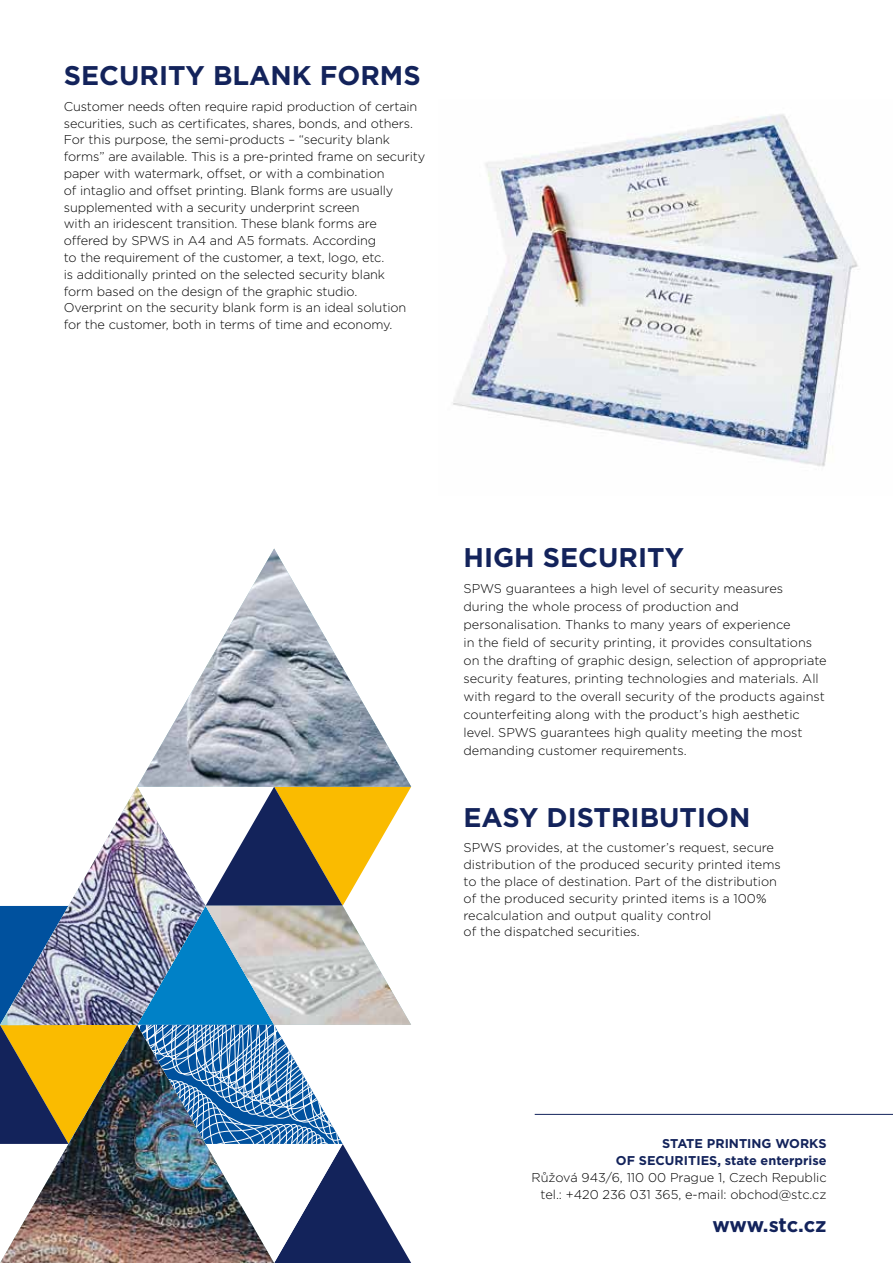
<style>
.page{position:relative;width:893px;height:1263px;background:#fff}
.page>*{position:absolute;margin:0;border:0;box-sizing:border-box;transform-origin:0 0}
.t1{font:700 27px "Gotham";color:#13235b}
.t2{font:700 20.25px "Gotham";letter-spacing:-.01em;color:#13235b}
.t3{font:300 12.75px/16.8px "Gotham";letter-spacing:-.01em;color:#000}
.t4{font:700 12.75px/16.8px "Gotham";color:#13235b;text-align:right}
</style>
<div class="page">
<hr style="left:535px;top:1114px;width:358px;height:1px;background:#13235b">
<svg style="left:0;top:549px;width:411px;height:714px"></svg>
<img style="left:206px;top:906px;width:205px;height:119px">
<img style="left:0;top:1025px;width:274px;height:238px">
<img style="left:453px;top:114px;width:405px;height:353px">
<h1 class="t1" style="left:64px;top:58px;width:358px">SECURITY BLANK FORMS</h1>
<p class="t3" style="left:64px;top:97px;width:363px">Customer needs often require rapid production of certain securities, such as certificates, shares, bonds, and others.<br>For this purpose, the semi-products – “security blank forms” are available. This is a pre-printed frame on security paper with watermark, offset, or with a combination<br>of intaglio and offset printing. Blank forms are usually supplemented with a security underprint screen<br>with an iridescent transition. These blank forms are<br>offered by SPWS in A4 and A5 formats. According<br>to the requirement of the customer, a text, logo, etc.<br>is additionally printed on the selected security blank<br>form based on the design of the graphic studio.<br>Overprint on the security blank form is an ideal solution for the customer, both in terms of time and economy.</p>
<h1 class="t1" style="left:463px;top:539px;width:222px">HIGH SECURITY</h1>
<p class="t3" style="left:463px;top:579px;width:365px;line-height:18px">SPWS guarantees a high level of security measures during the whole process of production and personalisation. Thanks to many years of experience<br>in the field of security printing, it provides consultations on the drafting of graphic design, selection of appropriate security features, printing technologies and materials. All with regard to the overall security of the products against counterfeiting along with the product’s high aesthetic level. SPWS guarantees high quality meeting the most demanding customer requirements.</p>
<h1 class="t1" style="left:463px;top:799px;width:288px">EASY DISTRIBUTION</h1>
<p class="t3" style="left:463px;top:839px;width:319px">SPWS provides, at the customer’s request, secure distribution of the produced security printed items to the place of destination. Part of the distribution of the produced security printed items is a 100% recalculation and output quality control<br>of the dispatched securities.</p>
<p class="t4" style="left:616px;top:1135px;width:212px">STATE PRINTING WORKS<br>OF SECURITIES, state enterprise</p>
<p class="t3" style="left:532px;top:1169px;width:297px;text-align:right">Růžová 943/6, 110 00 Prague 1, Czech Republic tel.: +420 236 031 365, e-mail: obchod@stc.cz</p>
<h2 class="t2" style="left:712px;top:1212px;width:116px">www.stc.cz</h2>
</div>
